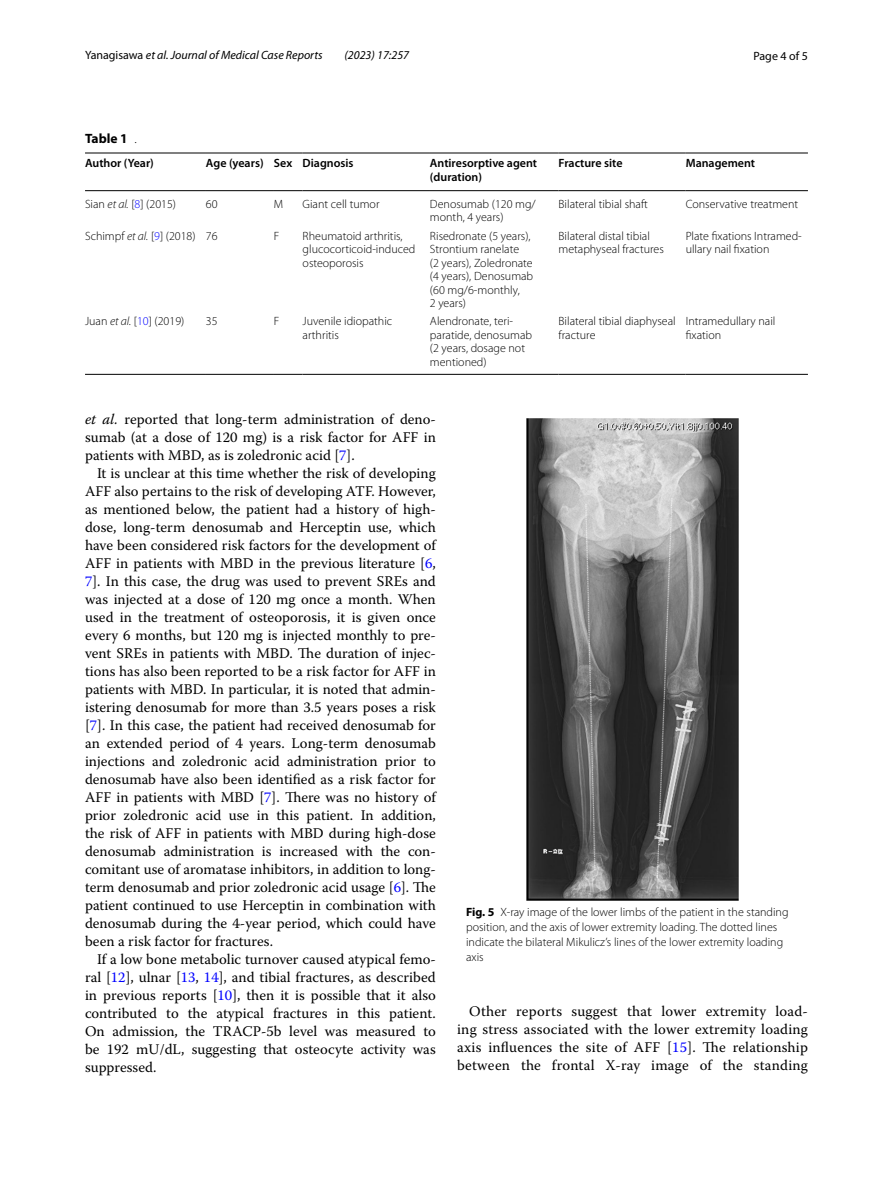
<style>
.page{position:relative;width:893px;height:1187px;background:#fff}
.page>*{position:absolute;margin:0;border:0;box-sizing:border-box;transform-origin:0 0}
.t1{font:14.7px/18px "Warnock Pro";color:#000;text-align:justify}
.t2{font:700 13.5px "Myriad Pro";color:#000}
.t3{font:300 12px/13.5px "Myriad Pro";color:#000}
.t4{font:600 12px/13.5px "Myriad Pro";color:#000}
.t5{font:italic 12px "Myriad Pro";color:#000}
.t6{font:12px "Myriad Pro";color:#000}
.s1{font-style:normal}
.s2{font-weight:300}
.s3{font-style:italic}
.s4{color:#00f}
.s5{font-weight:700}
</style>
<div class="page">
<hr style="left:85px;top:153px;width:121px;height:1px;background:#000">
<hr style="left:85px;top:190px;width:121px;height:1px;background:#000">
<hr style="left:206px;top:153px;width:68px;height:1px;background:#000">
<hr style="left:206px;top:190px;width:68px;height:1px;background:#000">
<svg style="left:274px;top:153px;width:29px;height:1px"></svg>
<svg style="left:274px;top:190px;width:29px;height:1px"></svg>
<hr style="left:303px;top:153px;width:127px;height:1px;background:#000">
<hr style="left:303px;top:190px;width:127px;height:1px;background:#000">
<hr style="left:430px;top:153px;width:129px;height:1px;background:#000">
<hr style="left:430px;top:190px;width:129px;height:1px;background:#000">
<hr style="left:559px;top:153px;width:127px;height:1px;background:#000">
<hr style="left:559px;top:190px;width:127px;height:1px;background:#000">
<hr style="left:686px;top:153px;width:122px;height:1px;background:#000">
<hr style="left:686px;top:190px;width:122px;height:1px;background:#000">
<hr style="left:85px;top:374px;width:121px;height:1px;background:#000">
<hr style="left:206px;top:374px;width:68px;height:1px;background:#000">
<svg style="left:274px;top:374px;width:29px;height:1px"></svg>
<hr style="left:303px;top:374px;width:127px;height:1px;background:#000">
<hr style="left:430px;top:374px;width:129px;height:1px;background:#000">
<hr style="left:559px;top:374px;width:127px;height:1px;background:#000">
<hr style="left:686px;top:374px;width:122px;height:1px;background:#000">
<img style="left:526px;top:418px;width:213px;height:482px">
<p class="t5" style="left:85px;top:48px;width:239px"><span class="s1">Yanagisawa</span> et al. Journal of Medical Case Reports</p>
<p class="t5" style="left:344px;top:48px;width:66px">(2023) 17:257</p>
<p class="t6" style="left:753px;top:48px;width:56px">Page 4 of 5</p>
<p class="t2" style="left:85px;top:130px;width:53px">Table 1 <span class="s2">.</span></p>
<p class="t4" style="left:85px;top:156px;width:70px">Author (Year)</p>
<p class="t4" style="left:206px;top:156px;width:149px">Age (years) Sex Diagnosis</p>
<p class="t4" style="left:430px;top:156px;width:109px">Antiresorptive agent (duration)</p>
<p class="t4" style="left:559px;top:156px;width:65px">Fracture site</p>
<p class="t4" style="left:686px;top:156px;width:71px">Management</p>
<p class="t3" style="left:85px;top:197px;width:93px">Sian <span class="s3">et al.</span> [<span class="s4">8</span>] (2015)</p>
<p class="t3" style="left:206px;top:197px;width:13px">60</p>
<p class="t3" style="left:274px;top:197px;width:11px">M</p>
<p class="t3" style="left:303px;top:197px;width:78px">Giant cell tumor</p>
<p class="t3" style="left:430px;top:197px;width:107px">Denosumab (120 mg/ month, 4 years)</p>
<p class="t3" style="left:559px;top:197px;width:91px">Bilateral tibial shaft</p>
<p class="t3" style="left:686px;top:197px;width:114px">Conservative treatment</p>
<p class="t3" style="left:85px;top:229px;width:134px">Schimpf <span class="s3">et al.</span> [<span class="s4">9</span>] (2018) 76</p>
<p class="t3" style="left:274px;top:229px;width:7px">F</p>
<p class="t3" style="left:303px;top:229px;width:114px">Rheumatoid arthritis, glucocorticoid-induced osteoporosis</p>
<p class="t3" style="left:430px;top:229px;width:105px">Risedronate (5 years),<br>Strontium ranelate<br>(2 years), Zoledronate (4 years), Denosumab (60 mg/6-monthly,<br>2 years)</p>
<p class="t3" style="left:559px;top:229px;width:107px">Bilateral distal tibial metaphyseal fractures</p>
<p class="t3" style="left:686px;top:229px;width:118px">Plate fixations Intramed&shy;ullary nail fixation</p>
<p class="t3" style="left:85px;top:315px;width:101px">Juan <span class="s3">et al.</span> [<span class="s4">10</span>] (2019)</p>
<p class="t3" style="left:206px;top:315px;width:13px">35</p>
<p class="t3" style="left:274px;top:315px;width:7px">F</p>
<p class="t3" style="left:303px;top:315px;width:91px">Juvenile idiopathic arthritis</p>
<p class="t3" style="left:430px;top:315px;width:104px">Alendronate, teri&shy;paratide, denosumab (2 years, dosage not mentioned)</p>
<p class="t3" style="left:559px;top:315px;width:119px">Bilateral tibial diaphyseal fracture</p>
<p class="t3" style="left:686px;top:315px;width:91px">Intramedullary nail fixation</p>
<p class="t1" style="left:85px;top:410px;width:352px"><span class="s3">et al.</span> reported that long-term administration of deno&shy;sumab (at a dose of 120 mg) is a risk factor for AFF in patients with MBD, as is zoledronic acid [<span class="s4">7</span>].</p>
<p class="t1" style="left:85px;top:464px;width:352px;text-indent:12px">It is unclear at this time whether the risk of developing AFF also pertains to the risk of developing ATF. However, as mentioned below, the patient had a history of high&shy;dose, long-term denosumab and Herceptin use, which have been considered risk factors for the development of AFF in patients with MBD in the previous literature [<span class="s4">6</span>, <span class="s4">7</span>]. In this case, the drug was used to prevent SREs and was injected at a dose of 120 mg once a month. When used in the treatment of osteoporosis, it is given once every 6 months, but 120 mg is injected monthly to pre&shy;vent SREs in patients with MBD. The duration of injec&shy;tions has also been reported to be a risk factor for AFF in patients with MBD. In particular, it is noted that admin&shy;istering denosumab for more than 3.5 years poses a risk [<span class="s4">7</span>]. In this case, the patient had received denosumab for an extended period of 4 years. Long-term denosumab injections and zoledronic acid administration prior to denosumab have also been identified as a risk factor for AFF in patients with MBD [<span class="s4">7</span>]. There was no history of prior zoledronic acid use in this patient. In addition, the risk of AFF in patients with MBD during high-dose denosumab administration is increased with the con&shy;comitant use of aromatase inhibitors, in addition to long&shy;term denosumab and prior zoledronic acid usage [<span class="s4">6</span>]. The patient continued to use Herceptin in combination with denosumab during the 4-year period, which could have been a risk factor for fractures.</p>
<p class="t1" style="left:85px;top:950px;width:352px;text-indent:12px">If a low bone metabolic turnover caused atypical femo&shy;ral [<span class="s4">12</span>], ulnar [<span class="s4">13</span>, <span class="s4">14</span>], and tibial fractures, as described in previous reports [<span class="s4">10</span>], then it is possible that it also contributed to the atypical fractures in this patient.<br>On admission, the TRACP-5b level was measured to be 192 mU/dL, suggesting that osteocyte activity was suppressed.</p>
<p class="t3" style="left:466px;top:904px;width:324px;line-height:15px"><span class="s5">Fig. 5</span> X-ray image of the lower limbs of the patient in the standing position, and the axis of lower extremity loading. The dotted lines indicate the bilateral Mikulicz’s lines of the lower extremity loading axis</p>
<p class="t1" style="left:457px;top:1001px;width:352px;text-indent:12px">Other reports suggest that lower extremity load&shy;ing stress associated with the lower extremity loading axis influences the site of AFF [<span class="s4">15</span>]. The relationship between the frontal X-ray image of the standing</p>
</div>
